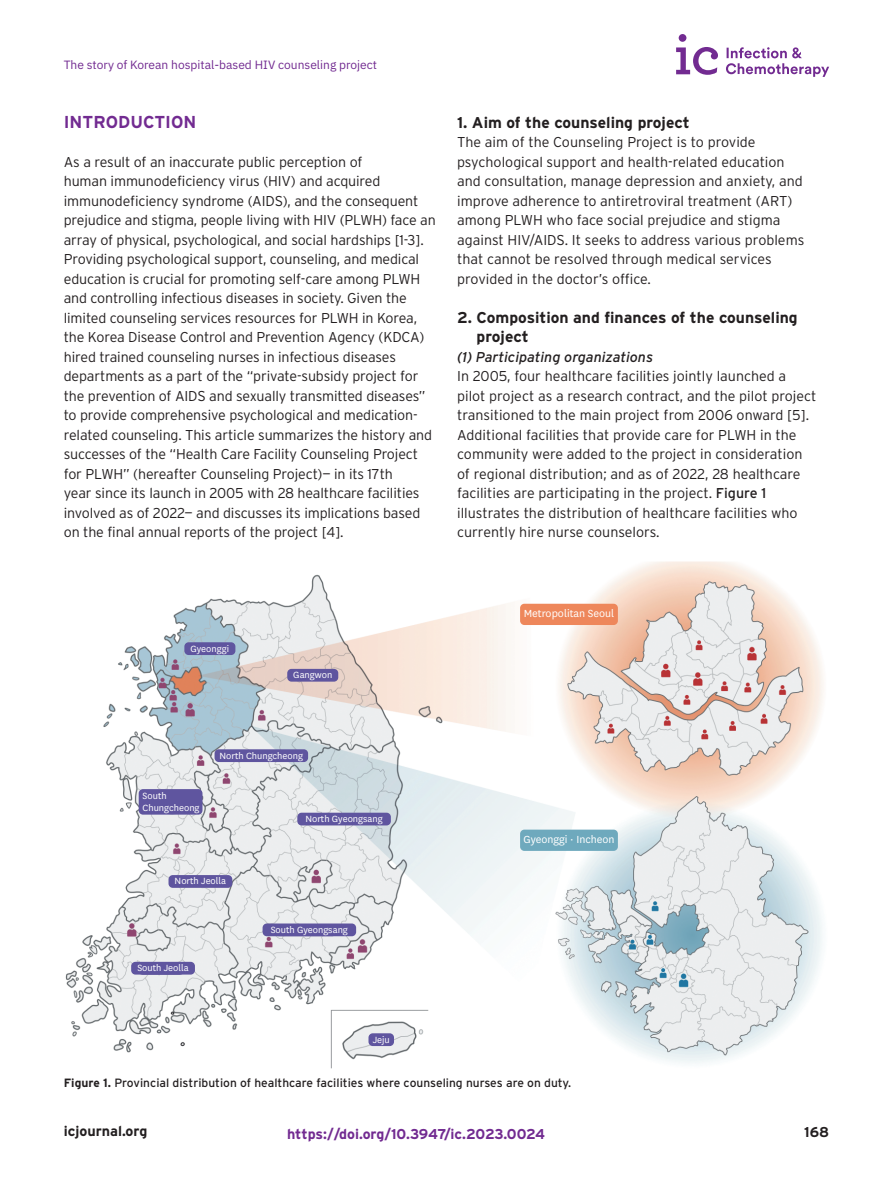
<style>
.page{position:relative;width:893px;height:1191px;background:#fff}
.page>*{position:absolute;margin:0;border:0;box-sizing:border-box;transform-origin:0 0}
.body_title1{font:700 17.25px "Interstate";color:#722b91}
.body_title2{font:700 15.6px/19.5px "Interstate";color:#231f20}
.body_p_first{font:300 14.25px/19.5px "Interstate";letter-spacing:-.01em;color:#231f20}
.doi_running_footer{font:700 14.25px "Interstate";letter-spacing:-.015em;color:#722b91}
.body_title3{font:italic 14.25px "Interstate";color:#231f20}
.t1{font:700 14.25px "Interstate";color:#231f20}
.fig_caption{font:12px "Interstate";color:#231f20}
.alt-title-type{font:12px "IBM Plex Sans";color:#722b91}
.t2{font:12px "National";color:#fff}
.t3{font:10.5px/12.1px "National";color:#fff}
.s1{font-weight:400}
.s2{font-weight:700}
</style>
<div class="page">
<svg style="left:676px;top:34px;width:42px;height:41px"></svg>
<svg style="left:726px;top:47px;width:103px;height:30px"></svg>
<img style="left:65px;top:561px;width:759px;height:508px">
<div style="left:184px;top:642px;width:51px;height:13px;background:#5f559f;border-radius:4px"></div>
<div style="left:520px;top:604px;width:98px;height:21px;background:#ee875b;border-radius:4px"></div>
<div style="left:520px;top:829px;width:98px;height:22px;background:#6ea9bd;border-radius:4px"></div>
<div style="left:287px;top:669px;width:51px;height:12px;background:#5f559f;border-radius:4px"></div>
<div style="left:215px;top:749px;width:93px;height:13px;background:#5f559f;border-radius:4px"></div>
<div style="left:169px;top:875px;width:63px;height:13px;background:#5f559f;border-radius:4px"></div>
<div style="left:368px;top:1033px;width:26px;height:13px;background:#5f559f;border-radius:4px"></div>
<div style="left:131px;top:961px;width:64px;height:13px;background:#5f559f;border-radius:4px"></div>
<div style="left:297px;top:812px;width:94px;height:13px;background:#5f559f;border-radius:4px"></div>
<div style="left:263px;top:923px;width:93px;height:13px;background:#5f559f;border-radius:4px"></div>
<div style="left:139px;top:789px;width:63px;height:25px;background:#5f559f;border-radius:4px"></div>
<p class="alt-title-type" style="left:64px;top:55px;width:315px">The story of Korean hospital-based HIV counseling project</p>
<p class="body_title1" style="left:64px;top:112px;width:134px">INTRODUCTION</p>
<p class="body_p_first" style="left:64px;top:152px;width:374px">As a result of an inaccurate public perception of<br>human immunodeficiency virus (HIV) and acquired immunodeficiency syndrome (AIDS), and the consequent prejudice and stigma, people living with HIV (PLWH) face an array of physical, psychological, and social hardships [1-3].<br>Providing psychological support, counseling, and medical education is crucial for promoting self-care among PLWH and controlling infectious diseases in society. Given the limited counseling services resources for PLWH in Korea, the Korea Disease Control and Prevention Agency (KDCA) hired trained counseling nurses in infectious diseases departments as a part of the “private-subsidy project for the prevention of AIDS and sexually transmitted diseases” to provide comprehensive psychological and medication&shy;related counseling. This article summarizes the history and successes of the “Health Care Facility Counseling Project for PLWH” (hereafter Counseling Project)— in its 17th<br>year since its launch in 2005 with 28 healthcare facilities involved as of 2022— and discusses its implications based on the final annual reports of the project [4].</p>
<p class="body_title2" style="left:457px;top:112px;width:234px">1. Aim of the counseling project</p>
<p class="body_p_first" style="left:457px;top:132px;width:349px">The aim of the Counseling Project is to provide psychological support and health-related education and consultation, manage depression and anxiety, and improve adherence to antiretroviral treatment (ART) among PLWH who face social prejudice and stigma against HIV/AIDS. It seeks to address various problems that cannot be resolved through medical services provided in the doctor’s office.</p>
<p class="body_title2" style="left:477px;top:307px;width:323px;text-indent:-20px">2. Composition and finances of the counseling project</p>
<p class="body_title3" style="left:457px;top:349px;width:197px">(1) Participating organizations</p>
<p class="body_p_first" style="left:457px;top:366px;width:361px">In 2005, four healthcare facilities jointly launched a pilot project as a research contract, and the pilot project transitioned to the main project from 2006 onward [5].<br>Additional facilities that provide care for PLWH in the community were added to the project in consideration of regional distribution; and as of 2022, 28 healthcare facilities are participating in the project. <span class="s1">Figure 1 </span>illustrates the distribution of healthcare facilities who currently hire nurse counselors.</p>
<p class="t3" style="left:191px;top:642px;width:40px">Gyeonggi</p>
<p class="t3" style="left:293px;top:668px;width:41px">Gangwon</p>
<p class="t2" style="left:524px;top:606px;width:92px">Metropolitan Seoul</p>
<p class="t3" style="left:143px;top:789px;width:59px">South<br>Chungcheong</p>
<p class="t3" style="left:220px;top:749px;width:85px">North Chungcheong</p>
<p class="t3" style="left:305px;top:812px;width:79px">North Gyeongsang</p>
<p class="t3" style="left:175px;top:874px;width:53px">North Jeolla</p>
<p class="t3" style="left:137px;top:961px;width:53px">South Jeolla</p>
<p class="t3" style="left:271px;top:923px;width:79px">South Gyeongsang</p>
<p class="t3" style="left:373px;top:1032px;width:19px">Jeju</p>
<p class="t2" style="left:523px;top:832px;width:93px">Gyeonggi · Incheon</p>
<p class="fig_caption" style="left:64px;top:1075px;width:509px"><span class="s2">Figure 1.</span> Provincial distribution of healthcare facilities where counseling nurses are on duty.</p>
<p class="t1" style="left:64px;top:1123px;width:85px">icjournal.org</p>
<p class="t1" style="left:804px;top:1124px;width:26px">168</p>
<p class="doi_running_footer" style="left:287px;top:1125px;width:260px">https://doi.org/10.3947/ic.2023.0024</p>
</div>
